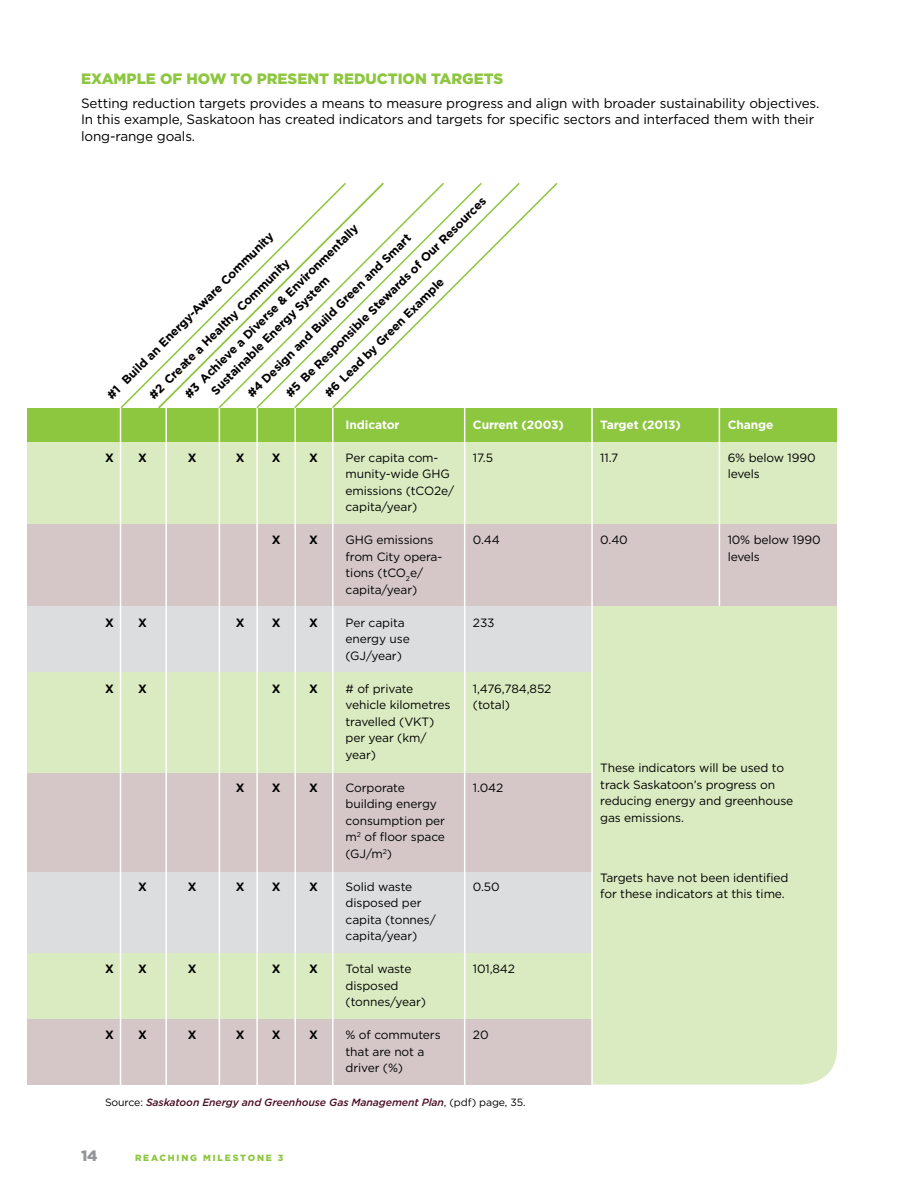
<style>
.page{position:relative;width:918px;height:1188px;background:#fff}
.page>*{position:absolute;margin:0;border:0;box-sizing:border-box;transform-origin:0 0}
.t1{font:900 15px "Gotham";color:#8dc63f}
.t2{font:900 15px "Gotham";color:#939598}
.t3{font:13.5px/16.5px "Gotham";letter-spacing:-.01em;color:#000}
.t4{font:12px/16.5px "Gotham";letter-spacing:-.01em;color:#000}
.t5{font:700 12px/24.2px "Gotham";color:#000}
.t6{font:700 12px "Gotham";letter-spacing:-.01em;color:#fff}
.t7{font:italic 500 10.5px "Gotham";letter-spacing:-.01em;color:#4c0f27}
.t8{font:900 9px "Gotham";letter-spacing:.2em;color:#8dc63f}
.s1{font-weight:400;font-style:normal;color:#000}
</style>
<div class="page">
<div style="left:27px;top:408px;width:810px;height:35px;background:#8dc63f"></div>
<div style="left:27px;top:443px;width:810px;height:81px;background:#daebc1"></div>
<div style="left:27px;top:671px;width:810px;height:102px;background:#daebc1"></div>
<div style="left:27px;top:953px;width:810px;height:66px;background:#daebc1"></div>
<div style="left:27px;top:606px;width:810px;height:65px;background:#dcddde"></div>
<div style="left:27px;top:871px;width:810px;height:82px;background:#dcddde"></div>
<div style="left:27px;top:524px;width:810px;height:82px;background:#d5c7c8"></div>
<div style="left:27px;top:773px;width:810px;height:98px;background:#d5c7c8"></div>
<div style="left:27px;top:1019px;width:810px;height:66px;background:#d5c7c8"></div>
<hr style="left:332px;top:408px;width:2px;height:697px;background:#fff">
<hr style="left:464px;top:408px;width:1px;height:697px;background:#fff">
<hr style="left:719px;top:408px;width:1px;height:697px;background:#fff">
<hr style="left:120px;top:408px;width:1px;height:697px;background:#fff">
<hr style="left:165px;top:408px;width:2px;height:697px;background:#fff">
<hr style="left:219px;top:408px;width:1px;height:697px;background:#fff">
<hr style="left:256px;top:408px;width:2px;height:697px;background:#fff">
<hr style="left:294px;top:408px;width:2px;height:697px;background:#fff">
<svg style="left:157px;top:311px;width:60px;height:99px"></svg>
<svg style="left:217px;top:273px;width:38px;height:137px"></svg>
<svg style="left:255px;top:235px;width:38px;height:175px"></svg>
<svg style="left:293px;top:198px;width:37px;height:212px"></svg>
<svg style="left:330px;top:182px;width:228px;height:228px"></svg>
<div style="left:593px;top:606px;width:244px;height:479px;background:#daebc1"></div>
<hr style="left:591px;top:408px;width:2px;height:697px;background:#fff">
<svg style="left:592px;top:821px;width:245px;height:264px"></svg>
<p class="t1" style="left:81px;top:70px;width:424px">EXAMPLE OF HOW TO PRESENT REDUCTION TARGETS</p>
<p class="t3" style="left:81px;top:94px;width:740px">Setting reduction targets provides a means to measure progress and align with broader sustainability objectives.<br>In this example, Saskatoon has created indicators and targets for specific sectors and interfaced them with their long-range goals.</p>
<p class="t5" style="left:279px;top:386px;width:281px;rotate:-45deg">#5 B e Responsible Stewards ofOur Resources</p>
<p class="t5" style="left:161px;top:370px;width:243px;text-indent:-26px;rotate:-45deg">#2 Create a Healthy Community<br>#3 A chieve a Diverse &amp; Environmentally</p>
<p class="t5" style="left:100px;top:388px;width:233px;rotate:-45deg">#1 B uild an Energy-Aware Community</p>
<p class="t5" style="left:241px;top:386px;width:227px;rotate:-45deg">#4 Design and Build Green and Smart</p>
<p class="t5" style="left:204px;top:384px;width:162px;rotate:-45deg">Sustainable Energy System</p>
<p class="t5" style="left:318px;top:386px;width:165px;rotate:-45deg">#6 Lead by Green Example</p>
<p class="t6" style="left:346px;top:418px;width:55px">I ndicator</p>
<p class="t4" style="left:346px;top:449px;width:110px">Per capita com&shy;munity-wide GHG emissions (tCO2e/ capita/year)</p>
<p class="t4" style="left:346px;top:532px;width:97px">GHG emissions from City opera&shy;tions (tCO<sub>2</sub>e/ capita/year)</p>
<p class="t4" style="left:346px;top:614px;width:66px">Per capita energy use (GJ/year)</p>
<p class="t4" style="left:346px;top:680px;width:106px"># of private vehicle kilometres travelled (VKT) per year (km/ year)</p>
<p class="t4" style="left:346px;top:779px;width:101px">Corporate building energy consumption per m<sup>2</sup> of floor space (GJ/m<sup>2</sup>)</p>
<p class="t4" style="left:346px;top:878px;width:92px">Solid waste disposed per capita (tonnes/ capita/year)</p>
<p class="t4" style="left:346px;top:961px;width:82px">Total waste disposed (tonnes/year)</p>
<p class="t4" style="left:346px;top:1027px;width:97px">% of commuters that are not a driver (%)</p>
<p class="t6" style="left:473px;top:418px;width:93px">Current (2003)</p>
<p class="t4" style="left:473px;top:449px;width:22px">17.5</p>
<p class="t5" style="left:105px;top:445px;width:10px">X</p>
<p class="t5" style="left:138px;top:445px;width:10px">X</p>
<p class="t5" style="left:188px;top:445px;width:10px">X</p>
<p class="t5" style="left:236px;top:445px;width:10px">X</p>
<p class="t5" style="left:272px;top:445px;width:10px">X</p>
<p class="t5" style="left:309px;top:445px;width:10px">X</p>
<p class="t4" style="left:473px;top:532px;width:29px">0.44</p>
<p class="t5" style="left:272px;top:528px;width:10px">X</p>
<p class="t5" style="left:309px;top:528px;width:10px">X</p>
<p class="t4" style="left:473px;top:614px;width:23px">233</p>
<p class="t5" style="left:105px;top:610px;width:10px">X</p>
<p class="t5" style="left:138px;top:610px;width:10px">X</p>
<p class="t5" style="left:236px;top:610px;width:10px">X</p>
<p class="t5" style="left:272px;top:610px;width:10px">X</p>
<p class="t5" style="left:309px;top:610px;width:10px">X</p>
<p class="t4" style="left:473px;top:680px;width:80px">1,476,784,852 (total)</p>
<p class="t5" style="left:105px;top:676px;width:10px">X</p>
<p class="t5" style="left:138px;top:676px;width:10px">X</p>
<p class="t5" style="left:272px;top:676px;width:10px">X</p>
<p class="t5" style="left:309px;top:676px;width:10px">X</p>
<p class="t4" style="left:473px;top:779px;width:32px">1.042</p>
<p class="t5" style="left:236px;top:775px;width:10px">X</p>
<p class="t5" style="left:272px;top:775px;width:10px">X</p>
<p class="t5" style="left:309px;top:775px;width:10px">X</p>
<p class="t4" style="left:473px;top:878px;width:28px">0.50</p>
<p class="t5" style="left:138px;top:874px;width:10px">X</p>
<p class="t5" style="left:188px;top:874px;width:10px">X</p>
<p class="t5" style="left:236px;top:874px;width:10px">X</p>
<p class="t5" style="left:272px;top:874px;width:10px">X</p>
<p class="t5" style="left:309px;top:874px;width:10px">X</p>
<p class="t4" style="left:473px;top:961px;width:44px">101,842</p>
<p class="t5" style="left:105px;top:957px;width:10px">X</p>
<p class="t5" style="left:138px;top:957px;width:10px">X</p>
<p class="t5" style="left:188px;top:957px;width:10px">X</p>
<p class="t5" style="left:272px;top:957px;width:10px">X</p>
<p class="t5" style="left:309px;top:957px;width:10px">X</p>
<p class="t4" style="left:473px;top:1027px;width:17px">20</p>
<p class="t5" style="left:105px;top:1023px;width:10px">X</p>
<p class="t5" style="left:138px;top:1023px;width:10px">X</p>
<p class="t5" style="left:188px;top:1023px;width:10px">X</p>
<p class="t5" style="left:236px;top:1023px;width:10px">X</p>
<p class="t5" style="left:272px;top:1023px;width:10px">X</p>
<p class="t5" style="left:309px;top:1023px;width:10px">X</p>
<p class="t7" style="left:105px;top:1096px;width:422px"><span class="s1">Source:</span> Saskatoon Energy and Greenhouse Gas Management Plan<span class="s1">, (pdf) page, 35.</span></p>
<p class="t2" style="left:81px;top:1147px;width:18px">14</p>
<p class="t8" style="left:135px;top:1153px;width:150px">REACHING MILESTONE 3</p>
<p class="t6" style="left:600px;top:418px;width:82px">Target (2013)</p>
<p class="t4" style="left:600px;top:449px;width:20px">11.7</p>
<p class="t4" style="left:600px;top:532px;width:29px">0.40</p>
<p class="t6" style="left:728px;top:418px;width:47px">Change</p>
<p class="t4" style="left:728px;top:449px;width:89px">6% below 1990 levels</p>
<p class="t4" style="left:728px;top:532px;width:94px">10% below 1990 levels</p>
<p class="t4" style="left:600px;top:759px;width:195px">These indicators will be used to track Saskatoon’s progress on reducing energy and greenhouse gas emissions.</p>
<p class="t4" style="left:600px;top:869px;width:190px">Targets have not been identified for these indicators at this time.</p>
</div>
